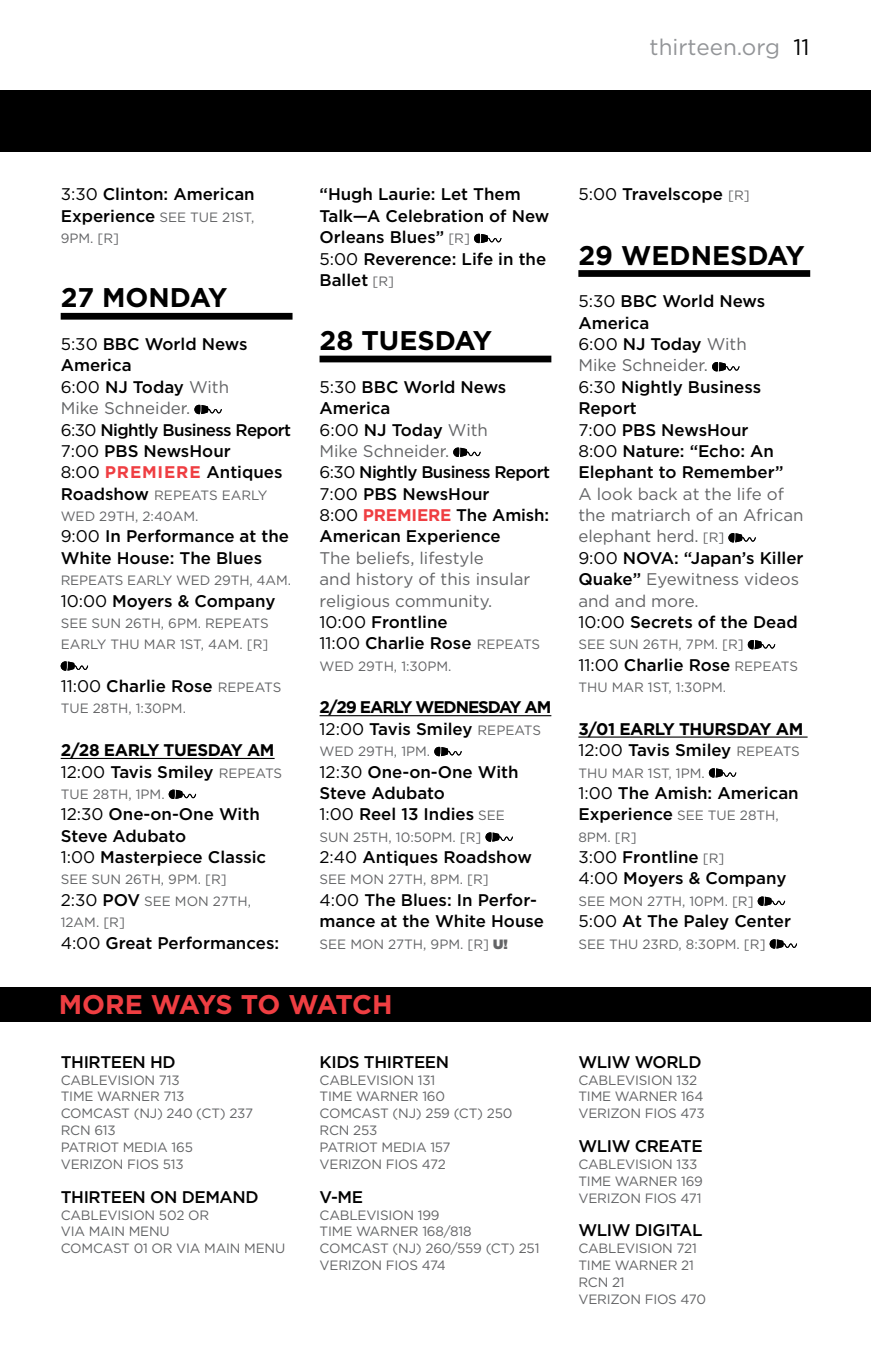
<style>
.page{position:relative;width:871px;height:1357px;background:#fff}
.page>*{position:absolute;margin:0;border:0;box-sizing:border-box;transform-origin:0 0}
.t1{font:700 27px "Gotham";color:#000}
.t2{font:700 27px "Gotham";letter-spacing:-.03em;color:#ef3e42}
.t3{font:22.5px "Gotham";color:#939598}
.t4{font:500 16.88px/21.4px "Gotham";color:#000}
.t5{font:16.88px/21.4px "Gotham";color:#636466}
.t6{font:700 16.88px/21.4px "Gotham";letter-spacing:-.065em;color:#000}
.t7{font:700 16.88px/21.4px "Gotham";letter-spacing:-.025em;color:#000}
.t8{font:13.5px/16.9px "Gotham";letter-spacing:-.015em;color:#636466}
.s1{color:#000}
.s2{font-weight:400}
.s3{font-weight:500;font-size:16.88px;color:#000}
.s4{font-weight:400;color:#636466}
.s5{font-weight:700;color:#ef3e42}
.s6{font-weight:400;font-size:13.5px;color:#636466}
.s7{font-weight:500}
.s8{font-size:16.88px;color:#000}
.s9{font-weight:500;color:#000}
.s10{font-size:13.5px}
.s11{font-weight:900}
.s12{font-weight:700}
</style>
<div class="page">
<div style="left:0;top:90px;width:871px;height:62px;background:#000"></div>
<div style="left:61px;top:313px;width:231px;height:7px;background:#000"></div>
<hr style="left:61px;top:758px;width:214px;height:1px;background:#000">
<svg style="left:194px;top:405px;width:28px;height:10px"></svg>
<svg style="left:61px;top:661px;width:27px;height:10px"></svg>
<svg style="left:169px;top:789px;width:27px;height:10px"></svg>
<div style="left:319px;top:356px;width:232px;height:6px;background:#000"></div>
<hr style="left:319px;top:715px;width:232px;height:1px;background:#000">
<svg style="left:474px;top:234px;width:27px;height:10px"></svg>
<svg style="left:453px;top:447px;width:28px;height:10px"></svg>
<svg style="left:434px;top:747px;width:28px;height:10px"></svg>
<svg style="left:485px;top:832px;width:28px;height:10px"></svg>
<div style="left:578px;top:270px;width:232px;height:7px;background:#000"></div>
<hr style="left:578px;top:736px;width:229px;height:2px;background:#000">
<svg style="left:712px;top:362px;width:27px;height:10px"></svg>
<svg style="left:728px;top:533px;width:28px;height:10px"></svg>
<svg style="left:748px;top:640px;width:27px;height:10px"></svg>
<svg style="left:709px;top:768px;width:27px;height:10px"></svg>
<svg style="left:757px;top:896px;width:28px;height:10px"></svg>
<svg style="left:769px;top:939px;width:28px;height:10px"></svg>
<div style="left:0;top:988px;width:871px;height:34px;background:#000"></div>
<h2 class="t3" style="left:649px;top:35px;width:162px">THIRTEEN.ORG <span class="s1">11</span></h2>
<p class="t4" style="left:61px;top:183px;width:196px"><span class="s2">3:30</span> Clinton: American</p>
<p class="t8" style="left:61px;top:206px;width:195px;line-height:21.4px"><span class="s3">Experience</span> SEE TUE 21ST,<br>9PM. [R]</p>
<h1 class="t1" style="left:61px;top:282px;width:168px">27 MON DAY</h1>
<p class="t4" style="left:61px;top:333px;width:232px"><span class="s2">5:30</span> BBC World News<br>America<br><span class="s2">6:00</span> NJ Today <span class="s4">WITH<br>M IKE SCHNEIDER.<br></span><span class="s2">6:30</span> Nightly Business Report<br><span class="s2">7:00</span> PBS NewsHour<br><span class="s2">8:00</span> <span class="s5">PREM IERE</span> Antiques</p>
<p class="t8" style="left:61px;top:484px;width:208px;line-height:21.4px"><span class="s3">Roadshow</span> REPEATS EARLY<br>WED 29TH, 2:40AM.</p>
<p class="t4" style="left:61px;top:525px;width:230px"><span class="s2">9:00</span> In Performance at the<br>White House: The Blues</p>
<p class="t8" style="left:61px;top:572px;width:232px">REPEATS EARLY WED 29TH, 4AM.</p>
<p class="t4" style="left:61px;top:589px;width:216px"><span class="s2">10:00</span> Moyers &amp; Company</p>
<p class="t8" style="left:61px;top:612px;width:209px;line-height:21.4px">SEE SUN 26TH, 6PM. REPEATS<br>EARLY THU MAR 1ST, 4AM. [R]</p>
<p class="t4" style="left:61px;top:675px;width:222px"><span class="s2">11:00</span> Charlie Rose <span class="s6">REPEATS</span></p>
<p class="t8" style="left:61px;top:700px;width:127px">TUE 28TH, 1:30PM.</p>
<p class="t7" style="left:61px;top:739px;width:223px">2/28 EARLY TU ESDAY AM<br><span class="s2">12:00</span> <span class="s7">Tavis Smiley</span> <span class="s6">REPEATS</span></p>
<p class="t8" style="left:61px;top:785px;width:105px">TUE 28TH, 1PM.</p>
<p class="t4" style="left:61px;top:803px;width:207px"><span class="s2">12:30</span> One-on-One With<br>Steve Adubato<br><span class="s2">1:00</span> Masterpiece Classic</p>
<p class="t8" style="left:61px;top:869px;width:192px;line-height:21.4px">SEE SUN 26TH, 9PM. [R]<br><span class="s8">2:30</span> <span class="s3">POV</span> SEE MON 27TH,<br>12AM. [R]</p>
<p class="t4" style="left:61px;top:931px;width:220px"><span class="s2">4:00</span> Great Performances:</p>
<p class="t4" style="left:319px;top:183px;width:231px">“Hugh Laurie: Let Them<br>Talk—A Celebration of New<br>Orleans Blues” <span class="s6">[R]<br></span><span class="s2">5:00</span> Reverence: Life in the<br>Ballet <span class="s6">[R]</span></p>
<h1 class="t1" style="left:319px;top:325px;width:174px">28 TU ESDAY</h1>
<p class="t4" style="left:319px;top:376px;width:232px"><span class="s2">5:30</span> BBC World News<br>America<br><span class="s2">6:00</span> NJ Today <span class="s4">WITH<br>M IKE SCHNEIDER.<br></span><span class="s2">6:30</span> Nightly Business Report<br><span class="s2">7:00</span> PBS NewsHour<br><span class="s2">8:00</span> <span class="s5">PREM IERE</span> The Amish:<br>American Experience</p>
<p class="t5" style="left:319px;top:547px;width:222px">THE BELIEFS, LIFESTYLE<br>AND HISTORY OF THIS INSULAR<br>RELIGIOUS COMMUNITY.<br><span class="s1">10:00</span> <span class="s9">Frontline<br></span><span class="s1">11:00</span> <span class="s9">Charlie Rose</span> <span class="s10">REPEATS</span></p>
<p class="t8" style="left:319px;top:657px;width:134px">WED 29TH, 1:30PM.</p>
<p class="t6" style="left:319px;top:696px;width:230px">2/29 EARLY WEDN ESDAY AM<br><span class="s2">12:00</span> <span class="s7">Tavis Smiley</span> <span class="s6">REPEATS</span></p>
<p class="t8" style="left:319px;top:743px;width:112px">WED 29TH, 1PM.</p>
<p class="t4" style="left:319px;top:760px;width:201px"><span class="s2">12:30</span> One-on-One With<br>Steve Adubato<br><span class="s2">1:00</span> Reel 13 Indies <span class="s6">SEE</span></p>
<p class="t8" style="left:319px;top:828px;width:163px">SUN 25TH, 10:50PM. [R]</p>
<p class="t4" style="left:319px;top:846px;width:214px"><span class="s2">2:40</span> Antiques Roadshow</p>
<p class="t8" style="left:319px;top:871px;width:171px">SEE MON 27TH, 8PM. [R]</p>
<p class="t4" style="left:319px;top:889px;width:226px"><span class="s2">4:00</span> The Blues: In Perfor&shy;mance at the White House</p>
<p class="t8" style="left:319px;top:935px;width:190px">SEE MON 27TH, 9PM. [R] <span class="s11">U!</span></p>
<h1 class="t2" style="left:59px;top:989px;width:22px">MORE</h1>
<h1 class="t2" style="left:151px;top:989px;width:243px">WAYS TO WATCH</h1>
<p class="t4" style="left:61px;top:1050px;width:22px">Thirteen</p>
<p class="t4" style="left:150px;top:1050px;width:27px">HD</p>
<p class="t8" style="left:61px;top:1071px;width:194px">CABLEVISION 713<br>TIME WARN ER 713<br>COMCAST (NJ) 240 (CT) 237<br>RCN 613<br>PATRIOT M EDIA 165<br>VERIZON FIOS 513</p>
<p class="t4" style="left:61px;top:1185px;width:22px">Thirteen</p>
<p class="t4" style="left:150px;top:1185px;width:58px">on Demand</p>
<p class="t8" style="left:61px;top:1206px;width:226px">CABLEVISION 502 OR<br>VIA MAIN MENU<br>COMCAST 01 OR VIA MAIN M EN U</p>
<p class="t4" style="left:320px;top:1050px;width:22px">Kids</p>
<p class="t4" style="left:364px;top:1050px;width:22px">Thirteen</p>
<p class="t8" style="left:320px;top:1071px;width:194px">CABLEVISION 131<br>TIME WARN ER 160<br>COMCAST (NJ) 259 (CT) 250<br>RCN 253<br>PATRIOT M EDIA 157<br>VERIZON FIOS 472</p>
<p class="t4" style="left:320px;top:1185px;width:43px">V-Me</p>
<p class="t8" style="left:320px;top:1206px;width:221px">CABLEVISION 199<br>TIME WARN ER 168/818<br>COMCAST (NJ) 260/559 (CT) 251<br>VERIZON FIOS 474</p>
<p class="t4" style="left:578px;top:183px;width:173px"><span class="s2">5:00</span> Travelscope <span class="s6">[R]</span></p>
<h1 class="t1" style="left:578px;top:239px;width:227px">29 WEDN ESDAY</h1>
<p class="t4" style="left:578px;top:290px;width:207px"><span class="s2">5:30</span> BBC World News<br>America<br><span class="s2">6:00</span> NJ Today <span class="s4">WITH<br>M IKE SCHNEIDER.<br></span><span class="s2">6:30</span> Nightly Business<br>Report<br><span class="s2">7:00</span> PBS NewsHour<br><span class="s2">8:00</span> Nature: “Echo: An<br>Elephant to Remember”</p>
<p class="t5" style="left:578px;top:483px;width:227px">A LOOK BACK AT THE LIFE OF<br>THE MATRIARCH OF AN AFRICAN<br>ELEPHANT HERD. <span class="s10">[R]<br></span><span class="s1">9:00</span> <span class="s9">NOVA: “Japan’s Killer<br>Quake”</span> EYEWITNESS VIDEOS<br>AND AND MORE.<br><span class="s1">10:00</span> <span class="s9">Secrets of the Dead</span></p>
<p class="t8" style="left:578px;top:636px;width:167px">SEE SUN 26TH, 7PM. [R]</p>
<p class="t4" style="left:578px;top:654px;width:221px"><span class="s2">11:00</span> Charlie Rose <span class="s6">REPEATS</span></p>
<p class="t8" style="left:578px;top:678px;width:149px">THU MAR 1ST, 1:30PM.</p>
<p class="t6" style="left:578px;top:718px;width:113px">3/01 EARLY THU</p>
<p class="t4" style="left:578px;top:718px;width:224px;text-align:right"><span class="s12">RSDAY AM<br></span><span class="s2">12:00</span> Tavis Smiley <span class="s6">REPEATS</span></p>
<p class="t8" style="left:578px;top:764px;width:128px">THU MAR 1ST, 1PM.</p>
<p class="t4" style="left:578px;top:782px;width:222px"><span class="s2">1:00</span> The Amish: American</p>
<p class="t8" style="left:578px;top:805px;width:202px;line-height:21.4px"><span class="s3">Experience</span> SEE TUE 28TH,<br>8PM. [R]</p>
<p class="t4" style="left:578px;top:846px;width:209px"><span class="s2">3:00</span> Frontline <span class="s6">[R]<br></span><span class="s2">4:00</span> Moyers &amp; Company</p>
<p class="t8" style="left:578px;top:892px;width:177px">SEE MON 27TH, 10PM. [R]</p>
<p class="t4" style="left:578px;top:910px;width:214px"><span class="s2">5:00</span> At The Paley Center</p>
<p class="t8" style="left:578px;top:935px;width:189px">SEE THU 23RD, 8:30PM. [R]</p>
<p class="t4" style="left:578px;top:1050px;width:87px">WLIW World</p>
<p class="t8" style="left:578px;top:1071px;width:128px">CABLEVISION 132<br>TIME WARN ER 164<br>VERIZON FIOS 473</p>
<p class="t4" style="left:578px;top:1135px;width:81px">WLIW Create</p>
<p class="t8" style="left:578px;top:1155px;width:126px">CABLEVISION 133<br>TIME WARN ER 169<br>VERIZON FIOS 471</p>
<p class="t4" style="left:578px;top:1219px;width:79px">WLIW Digital</p>
<p class="t8" style="left:578px;top:1240px;width:129px">CABLEVISION 721<br>TIME WARN ER 21<br>RCN 21<br>VERIZON FIOS 470</p>
</div>
